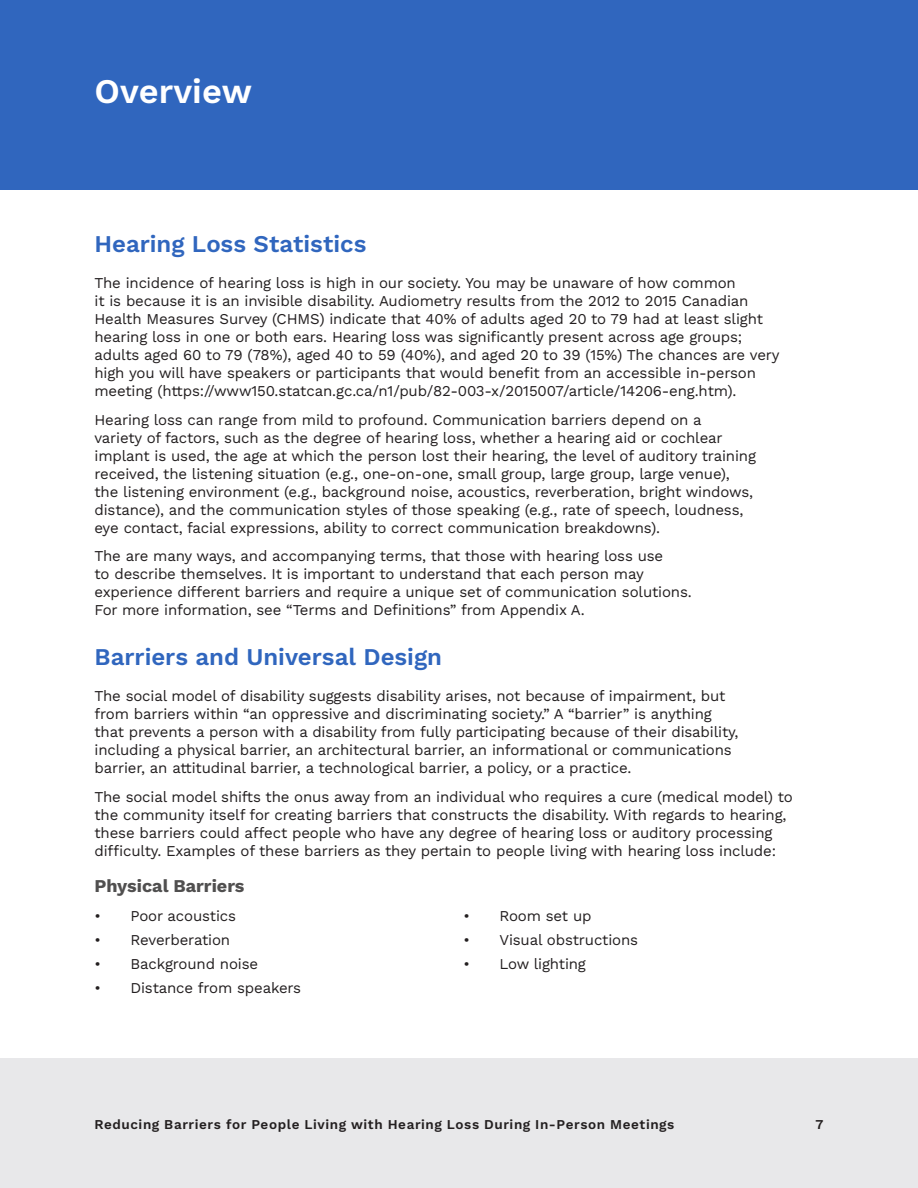
<style>
.page{position:relative;width:918px;height:1188px;background:#fff}
.page>*{position:absolute;margin:0;border:0;box-sizing:border-box;transform-origin:0 0}
.t1{font:600 34.5px "Work Sans";color:#fff}
.Subheader{font:600 24px "Work Sans";color:#3066be}
.Bold{font:700 18px "Work Sans";color:#504f4f}
.Body{font:15px/18px "Work Sans";letter-spacing:-.01em;color:#231f20}
.t2{font:600 13.5px "Work Sans";letter-spacing:.045em;color:#231f20}
</style>
<div class="page">
<div style="left:0;top:1058px;width:918px;height:130px;background:#e8e8ea"></div>
<div style="left:0;top:0;width:918px;height:190px;background:#3066be"></div>
<h1 class="t1" style="left:94px;top:65px;width:159px">Overview</h1>
<p class="Subheader" style="left:94px;top:225px;width:274px">Hearing Loss Statistics</p>
<p class="Body" style="left:94px;top:273px;width:687px">The incidence of hearing loss is high in our society. You may be unaware of how common<br>it is because it is an invisible disability. Audiometry results from the 2012 to 2015 Canadian Health Measures Survey (CHMS) indicate that 40% of adults aged 20 to 79 had at least slight hearing loss in one or both ears. Hearing loss was significantly present across age groups; adults aged 60 to 79 (78%), aged 40 to 59 (40%), and aged 20 to 39 (15%) The chances are very high you will have speakers or participants that would benefit from an accessible in-person meeting (https://www150.statcan.gc.ca/n1/pub/82-003-x/2015007/article/14206-eng.htm).</p>
<p class="Body" style="left:94px;top:410px;width:663px">Hearing loss can range from mild to profound. Communication barriers depend on a<br>variety of factors, such as the degree of hearing loss, whether a hearing aid or cochlear implant is used, the age at which the person lost their hearing, the level of auditory training received, the listening situation (e.g., one-on-one, small group, large group, large venue), the listening environment (e.g., background noise, acoustics, reverberation, bright windows, distance), and the communication styles of those speaking (e.g., rate of speech, loudness, eye contact, facial expressions, ability to correct communication breakdowns).</p>
<p class="Body" style="left:94px;top:547px;width:599px">The are many ways, and accompanying terms, that those with hearing loss use<br>to describe themselves. It is important to understand that each person may experience different barriers and require a unique set of communication solutions.<br>For more information, see “Terms and Definitions” from Appendix A.</p>
<p class="Subheader" style="left:94px;top:639px;width:349px">Barriers and Universal Design</p>
<p class="Body" style="left:94px;top:686px;width:646px">The social model of disability suggests disability arises, not because of impairment, but from barriers within “an oppressive and discriminating society.” A “barrier” is anything that prevents a person with a disability from fully participating because of their disability, including a physical barrier, an architectural barrier, an informational or communications barrier, an attitudinal barrier, a technological barrier, a policy, or a practice.</p>
<p class="Body" style="left:94px;top:787px;width:700px">The social model shifts the onus away from an individual who requires a cure (medical model) to the community itself for creating barriers that constructs the disability. With regards to hearing, these barriers could affect people who have any degree of hearing loss or auditory processing difficulty. Examples of these barriers as they pertain to people living with hearing loss include:</p>
<p class="Bold" style="left:94px;top:873px;width:152px">Physical Barriers</p>
<p class="Body" style="left:94px;top:906px;width:143px">• Poor acoustics</p>
<p class="Body" style="left:94px;top:930px;width:137px">• Reverberation</p>
<p class="Body" style="left:94px;top:954px;width:165px">• Background noise</p>
<p class="Body" style="left:94px;top:978px;width:208px">• Distance from speakers</p>
<p class="Body" style="left:464px;top:906px;width:130px">• Room set up</p>
<p class="Body" style="left:464px;top:930px;width:176px">• Visual obstructions</p>
<p class="Body" style="left:464px;top:954px;width:124px">• Low lighting</p>
<p class="t2" style="left:94px;top:1115px;width:581px">Reducing Barriers for People Living with Hearing Loss During In-Person Meetings</p>
<p class="t2" style="left:816px;top:1115px;width:9px">7</p>
</div>
